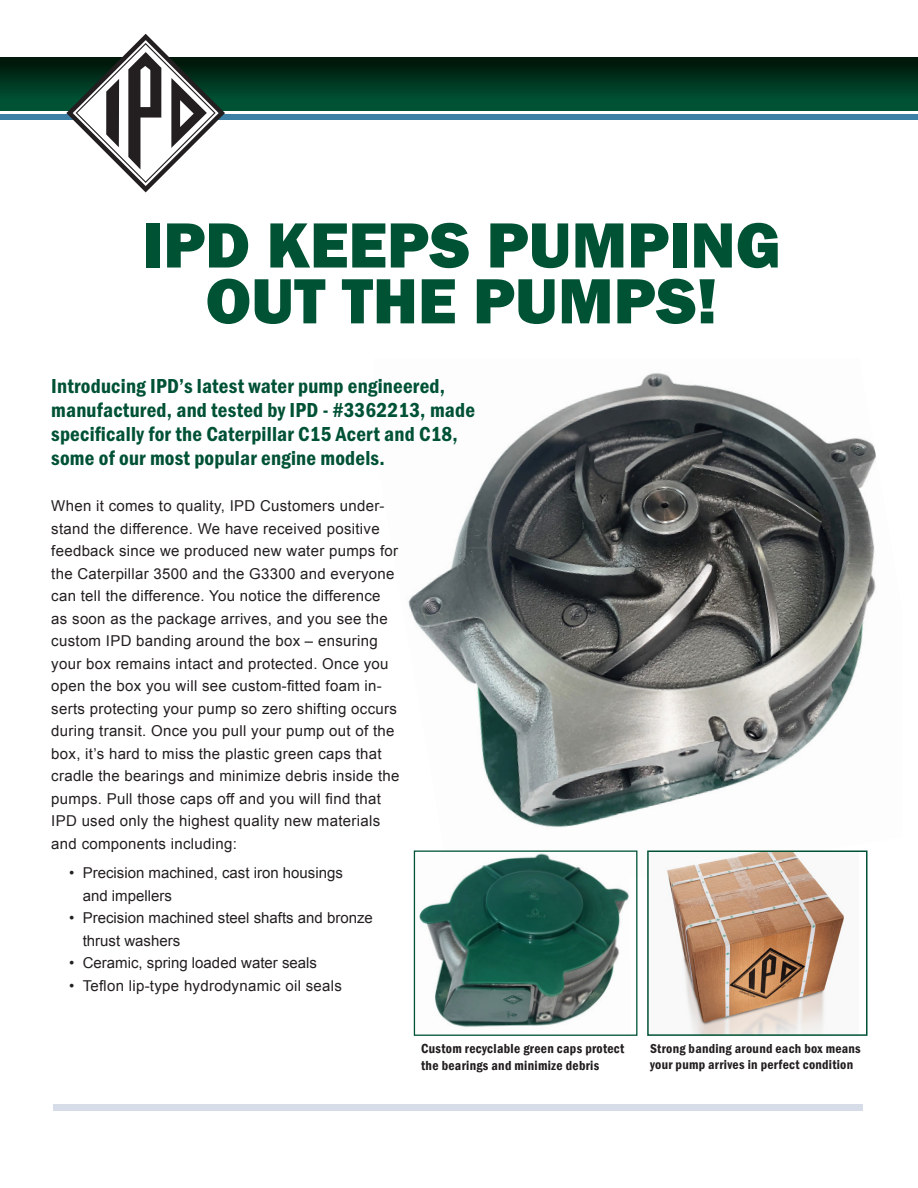
<style>
.page{position:relative;width:918px;height:1188px;background:#fff}
.page>*{position:absolute;margin:0;border:0;box-sizing:border-box;transform-origin:0 0}
.t1{font:66.15px/55.8px "Franklin Gothic URW Hea";color:#005235;text-align:center}
.t2{font:21px/24px "Franklin Gothic URW Con Dem";letter-spacing:.01em;color:#005235}
.t3{font:15px/22.5px "Arial";letter-spacing:.02em;color:#231f20}
.t4{font:15px/22.5px "Arial";color:#231f20}
.t5{font:13.5px/16.5px "Franklin Gothic URW Con Dem";letter-spacing:.02em;color:#231f20}
.t6{font:13.5px/16.2px "Franklin Gothic Demi Cond";letter-spacing:.02em;color:#221e1f}
</style>
<div class="page">
<div style="left:0;top:58px;width:918px;height:53px;background:linear-gradient(to bottom,#001407,#005d3d)"></div>
<div style="left:0;top:115px;width:918px;height:5px;background:#3d80a5"></div>
<svg style="left:66px;top:34px;width:159px;height:158px"></svg>
<img style="left:408px;top:372px;width:468px;height:505px">
<div style="left:648px;top:851px;width:219px;height:184px;background:#fff"></div>
<img style="left:666px;top:853px;width:179px;height:180px">
<div style="left:647px;top:850px;width:221px;height:186px;border:2px solid #005235"></div>
<img style="left:416px;top:853px;width:215px;height:174px">
<div style="left:414px;top:851px;width:223px;height:185px;border:1px solid #005235"></div>
<div style="left:53px;top:1104px;width:810px;height:7px;background:#d6dde8"></div>
<p class="t1" style="left:142px;top:216px;width:641px">IPD KEEPS PUMPING<br>OUT THE PUMPS!</p>
<p class="t2" style="left:51px;top:373px;width:425px">Introducing IPD’s latest water pump engineered, manufactured, and tested by IPD - #3362213, made specifically for the Caterpillar C15 Acert and C18, some of our most popular engine models.</p>
<p class="t3" style="left:51px;top:495px;width:350px">When it comes to quality, IPD Customers under&shy;stand the difference. We have received positive feedback since we produced new water pumps for the Caterpillar 3500 and the G3300 and everyone can tell the difference. You notice the difference as soon as the package arrives, and you see the custom IPD banding around the box – ensuring your box remains intact and protected. Once you open the box you will see custom-fitted foam in&shy;serts protecting your pump so zero shifting occurs during transit. Once you pull your pump out of the box, it’s hard to miss the plastic green caps that cradle the bearings and minimize debris inside the pumps. Pull those caps off and you will find that IPD used only the highest quality new materials and components including:</p>
<p class="t4" style="left:83px;top:862px;width:262px;text-indent:-14px">• Precision machined, cast iron housings and impellers</p>
<p class="t4" style="left:83px;top:907px;width:292px;text-indent:-14px">• Precision machined steel shafts and bronze thrust washers</p>
<p class="t4" style="left:69px;top:952px;width:249px">• Ceramic, spring loaded water seals</p>
<p class="t3" style="left:69px;top:974px;width:274px">• Teflon lip-type hydrodynamic oil seals</p>
<p class="t6" style="left:421px;top:1041px;width:205px">Custom recyclable green caps protect the bearings and minimize debris</p>
<p class="t5" style="left:650px;top:1040px;width:212px">Strong banding around each box means your pump arrives in perfect condition</p>
</div>
